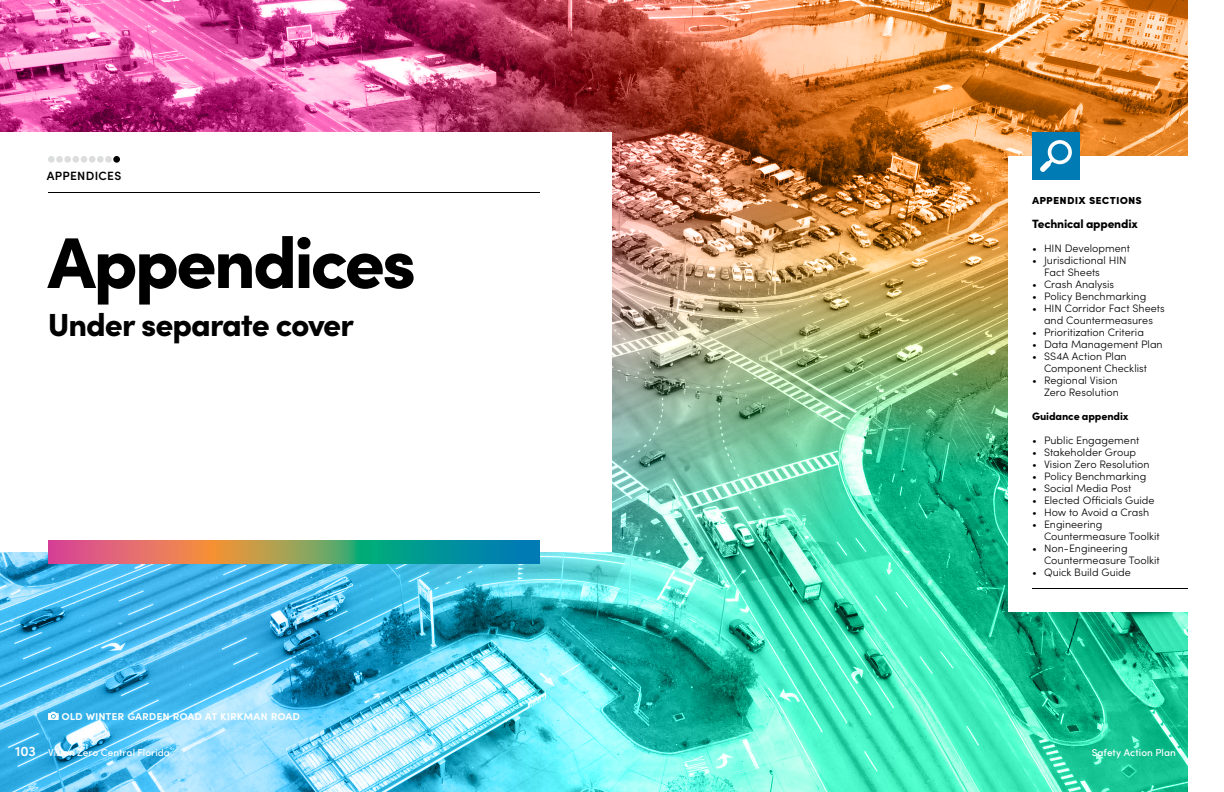
<style>
.page{position:relative;width:1224px;height:792px;background:#fff}
.page>*{position:absolute;margin:0;border:0;box-sizing:border-box;transform-origin:0 0}
.t1{font:900 72px "Sofia Pro";color:#000}
.t2{font:900 32px "Sofia Pro";color:#000}
.t3{font:900 12px/24px "Sofia Pro";letter-spacing:.01em;color:#000}
.t4{font:600 12px "Sofia Pro";letter-spacing:-.01em;color:#fff}
.t5{font:600 12px "Sofia Pro";letter-spacing:.03em;color:#000}
.t6{font:300 10.8px/12px "Sofia Pro";color:#000}
.t7{font:900 10.8px "Sofia Pro";color:#000}
.t8{font:500 10px "Sofia Pro";letter-spacing:.005em;color:#fff}
.s1{font-weight:600;font-size:14px}
</style>
<div class="page">
<img style="left:0;top:0;width:1188px;height:792px">
<div style="left:0;top:132px;width:612px;height:420px;background:#fff"></div>
<div style="left:1008px;top:156px;width:216px;height:456px;background:#fff"></div>
<div style="left:48px;top:156px;width:7px;height:7px;background:#dcddde;border-radius:50%"></div>
<div style="left:56px;top:156px;width:7px;height:7px;background:#dcddde;border-radius:50%"></div>
<div style="left:64px;top:156px;width:7px;height:7px;background:#dcddde;border-radius:50%"></div>
<div style="left:73px;top:156px;width:6px;height:7px;background:#dcddde;border-radius:50%"></div>
<div style="left:81px;top:156px;width:6px;height:7px;background:#dcddde;border-radius:50%"></div>
<div style="left:89px;top:156px;width:7px;height:7px;background:#dcddde;border-radius:50%"></div>
<div style="left:97px;top:156px;width:7px;height:7px;background:#dcddde;border-radius:50%"></div>
<div style="left:105px;top:156px;width:7px;height:7px;background:#dcddde;border-radius:50%"></div>
<div style="left:113px;top:156px;width:7px;height:7px;background:#000;border-radius:50%"></div>
<hr style="left:48px;top:192px;width:492px;height:1px;background:#000">
<svg style="left:48px;top:540px;width:492px;height:24px;background:#7b8976"></svg>
<svg style="left:48px;top:712px;width:11px;height:8px"></svg>
<hr style="left:1032px;top:588px;width:156px;height:1px;background:#000">
<div style="left:1032px;top:132px;width:48px;height:48px;background:#007bb3"></div>
<svg style="left:1040px;top:140px;width:32px;height:32px"></svg>
<p class="t5" style="left:47px;top:167px;width:76px">APPENDICES</p>
<h1 class="t1" style="left:48px;top:206px;width:370px">Appendices</h1>
<h2 class="t2" style="left:48px;top:300px;width:308px">Under separate cover</h2>
<p class="t4" style="left:62px;top:707px;width:240px">old winter garden road at kirkman road</p>
<p class="t3" style="left:1032px;top:187px;width:111px">appendix sections<br>Technical appendix</p>
<p class="t6" style="left:1032px;top:242px;width:100px">• HIN Development</p>
<p class="t6" style="left:1044px;top:254px;width:84px;text-indent:-12px">• Jurisdictional HIN<br>Fact Sheets</p>
<p class="t6" style="left:1032px;top:278px;width:84px">• Crash Analysis</p>
<p class="t6" style="left:1032px;top:290px;width:116px">• Policy Benchmarking</p>
<p class="t6" style="left:1032px;top:302px;width:134px;text-align:center">• HIN Corridor Fact Sheets and Countermeasures</p>
<p class="t6" style="left:1032px;top:326px;width:113px">• Prioritization Criteria</p>
<p class="t6" style="left:1032px;top:338px;width:132px">• Data Management Plan</p>
<p class="t6" style="left:1044px;top:350px;width:105px;text-indent:-12px">• SS4A Action Plan<br>Component Checklist</p>
<p class="t6" style="left:1032px;top:374px;width:88px;text-align:right">• Regional Vision<br>Zero Resolution</p>
<p class="t7" style="left:1032px;top:408px;width:98px">Guidance appendix</p>
<p class="t6" style="left:1032px;top:434px;width:109px">• Public Engagement</p>
<p class="t6" style="left:1032px;top:446px;width:106px">• Stakeholder Group</p>
<p class="t6" style="left:1032px;top:458px;width:119px">• Vision Zero Resolution</p>
<p class="t6" style="left:1032px;top:470px;width:116px">• Policy Benchmarking</p>
<p class="t6" style="left:1032px;top:482px;width:101px">• Social Media Post</p>
<p class="t6" style="left:1032px;top:494px;width:124px">• Elected Officials Guide</p>
<p class="t6" style="left:1032px;top:506px;width:119px">• How to Avoid a Crash</p>
<p class="t6" style="left:1044px;top:518px;width:117px;text-indent:-12px">• Engineering<br>Countermeasure Toolkit</p>
<p class="t6" style="left:1044px;top:542px;width:117px;text-indent:-12px">• Non-Engineering<br>Countermeasure Toolkit</p>
<p class="t6" style="left:1032px;top:566px;width:100px">• Quick Build Guide</p>
<p class="t8" style="left:15px;top:745px;width:156px"><span class="s1">103</span> Vision Zero Central Florida</p>
<p class="t8" style="left:1092px;top:745px;width:120px">Safety Action Plan <span class="s1">104</span></p>
</div>
